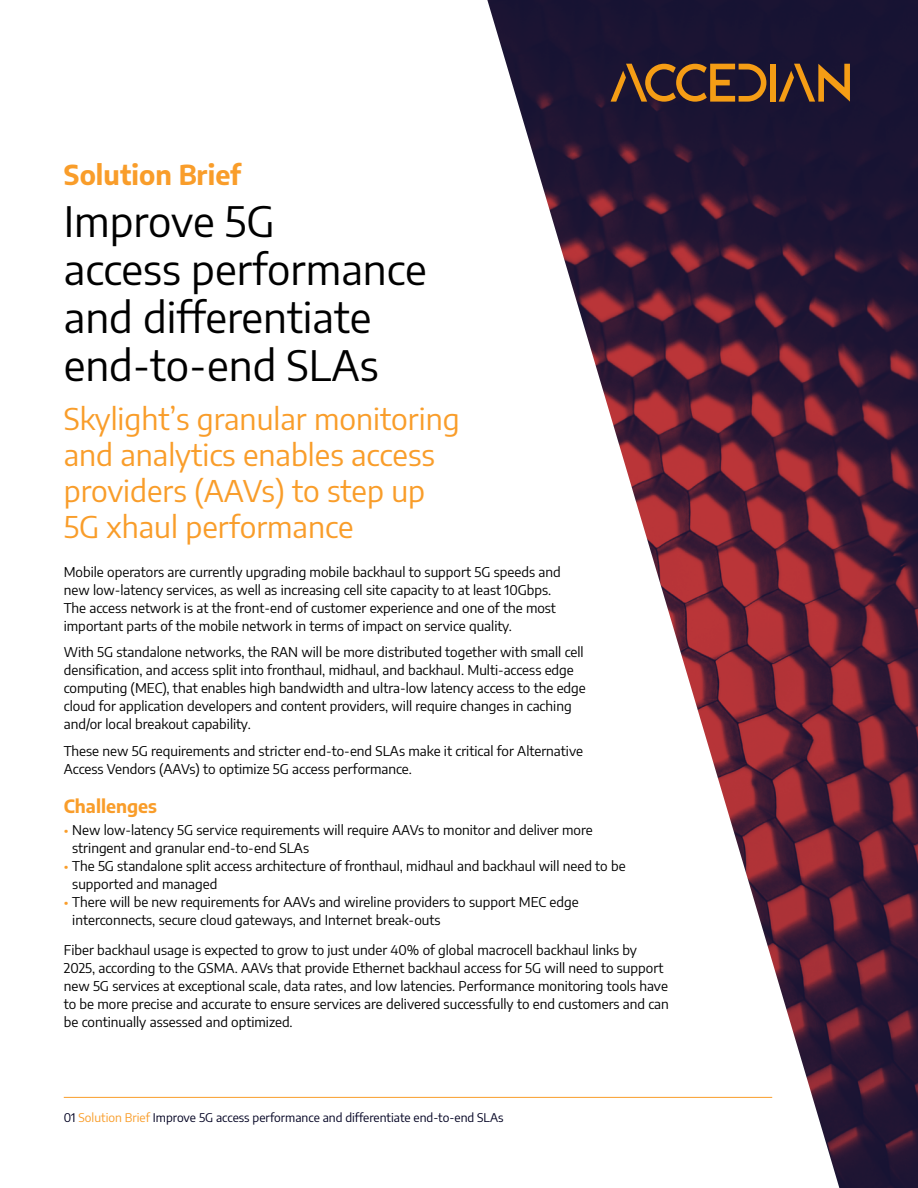
<style>
.page{position:relative;width:918px;height:1188px;background:#fff}
.page>*{position:absolute;margin:0;border:0;box-sizing:border-box;transform-origin:0 0}
.t1{font:42px/48px "Encode Sans";color:#000}
.t2{font:30px/36px "Encode Sans";color:#f99d2a}
.t3{font:700 27px "Encode Sans";color:#f99d2a}
.t4{font:700 18px "Encode Sans";color:#f99d2a}
.t5{font:13.5px/18px "Encode Sans";color:#000}
.t6{font:12px "Encode Sans";color:#000021}
.s1{color:#f99d2a}
</style>
<div class="page">
<img style="left:487px;top:0;width:431px;height:1188px">
<div style="left:770px;top:64px;width:6px;height:38px;background:#f59d15"></div>
<svg style="left:779px;top:64px;width:71px;height:38px;background:#664328"></svg>
<svg style="left:611px;top:64px;width:155px;height:38px;background:#674428"></svg>
<hr style="left:64px;top:1097px;width:708px;height:1px;background:#f99d2a">
<h3 class="t3" style="left:64px;top:154px;width:179px">Solution Brief</h3>
<h1 class="t1" style="left:64px;top:195px;width:364px">Improve 5G<br>access performance and differentiate end-to-end SLAs</h1>
<h2 class="t2" style="left:64px;top:399px;width:398px">Skylight’s granular monitoring and analytics enables access providers (AAVs) to step up<br>5G xhaul performance</h2>
<p class="t5" style="left:64px;top:562px;width:498px">Mobile operators are currently upgrading mobile backhaul to support 5G speeds and new low-latency services, as well as increasing cell site capacity to at least 10Gbps.<br>The access network is at the front-end of customer experience and one of the most important parts of the mobile network in terms of impact on service quality.</p>
<p class="t5" style="left:64px;top:643px;width:524px">With 5G standalone networks, the RAN will be more distributed together with small cell densification, and access split into fronthaul, midhaul, and backhaul. Multi-access edge computing (MEC), that enables high bandwidth and ultra-low latency access to the edge cloud for application developers and content providers, will require changes in caching and/or local breakout capability.</p>
<p class="t5" style="left:64px;top:741px;width:521px">These new 5G requirements and stricter end-to-end SLAs make it critical for Alternative<br>Access Vendors (AAVs) to optimize 5G access performance.</p>
<h3 class="t4" style="left:64px;top:792px;width:95px">Challenges</h3>
<p class="t5" style="left:72px;top:820px;width:522px;text-indent:-9px"><span class="s1">•</span> New low-latency 5G service requirements will require AAVs to monitor and deliver more stringent and granular end-to-end SLAs</p>
<p class="t5" style="left:72px;top:856px;width:555px;text-indent:-9px"><span class="s1">•</span> The 5G standalone split access architecture of fronthaul, midhaul and backhaul will need to be supported and managed</p>
<p class="t5" style="left:72px;top:892px;width:508px;text-indent:-9px"><span class="s1">•</span> There will be new requirements for AAVs and wireline providers to support MEC edge interconnects, secure cloud gateways, and Internet break-outs</p>
<p class="t5" style="left:64px;top:941px;width:607px">Fiber backhaul usage is expected to grow to just under 40% of global macrocell backhaul links by 2025, according to the GSMA. AAVs that provide Ethernet backhaul access for 5G will need to support new 5G services at exceptional scale, data rates, and low latencies. Performance monitoring tools have to be more precise and accurate to ensure services are delivered successfully to end customers and can be continually assessed and optimized.</p>
<p class="t6" style="left:64px;top:1109px;width:441px">01 <span class="s1">Solution Brief</span> Improve 5G access performance and differentiate end-to-end SLAs</p>
</div>
